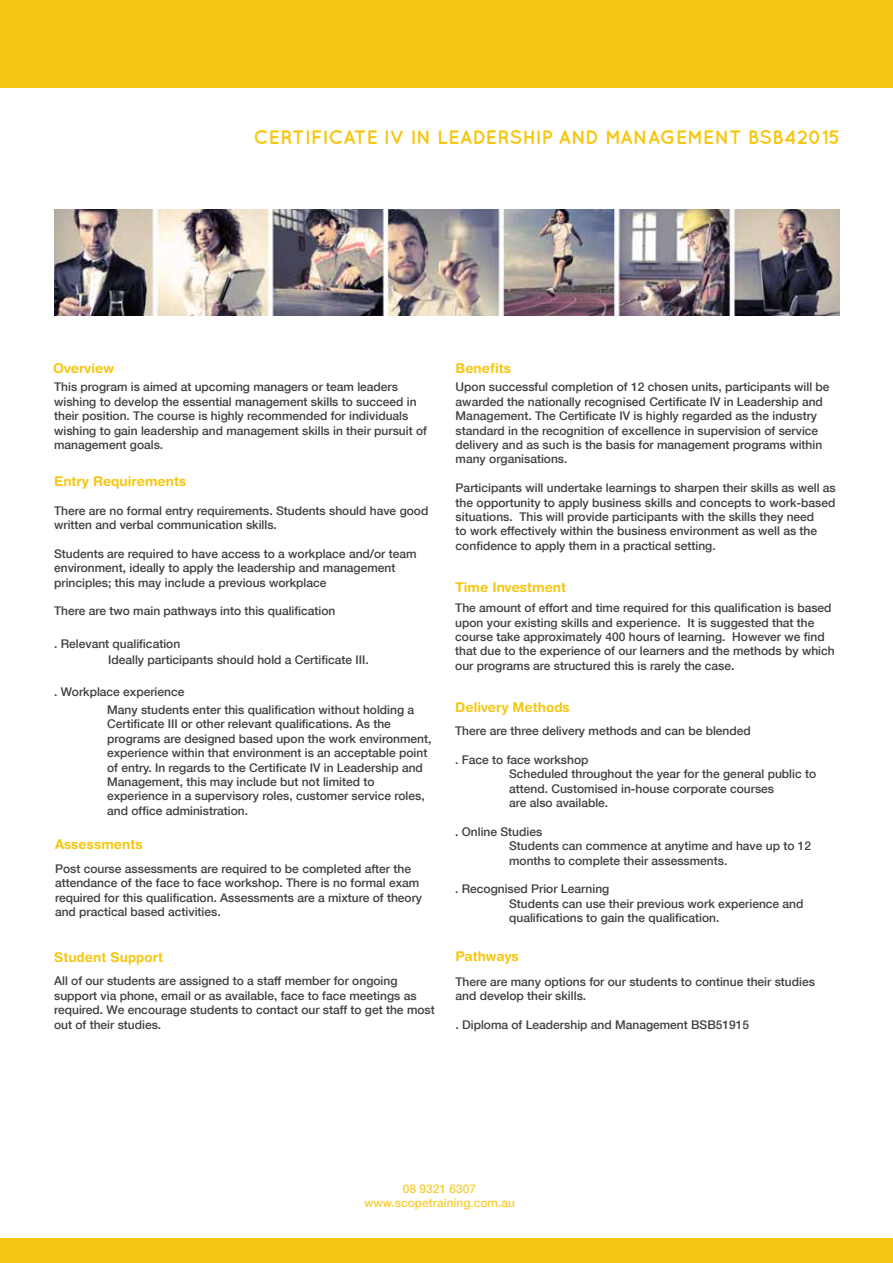
<style>
.page{position:relative;width:893px;height:1263px;background:#fff}
.page>*{position:absolute;margin:0;border:0;box-sizing:border-box;transform-origin:0 0}
.t1{font:700 19.5px "Quicksand";color:#f5c714}
.t2{font:700 13.5px "Helvetica Rounded";color:#f5c714}
.t3{font:500 12px/14.4px "Helvetica Neue LT Com";color:#414042}
.t4{font:500 12px/14.4px "Helvetica Neue LT Com";color:#f7cc35;text-align:center}
</style>
<div class="page">
<div style="left:0;top:1238px;width:893px;height:25px;background:#f5c714"></div>
<div style="left:0;top:0;width:893px;height:87px;background:#f5c714"></div>
<img style="left:54px;top:209px;width:785px;height:106px">
<p class="t2" style="left:53px;top:360px;width:62px">Overview</p>
<h1 class="t1" style="left:253px;top:125px;width:588px">CERTIFICATE IV IN LEADERSHIP AND MANAGEMENT BSB42015</h1>
<p class="t2" style="left:456px;top:360px;width:57px">Benefits</p>
<p class="t3" style="left:54px;top:380px;width:374px">This program is aimed at upcoming managers or team leaders wishing to develop the essential management skills to succeed in their position. The course is highly recommended for individuals wishing to gain leadership and management skills in their pursuit of management goals.</p>
<p class="t2" style="left:54px;top:473px;width:134px">Entry Requirements</p>
<p class="t3" style="left:54px;top:503px;width:376px">There are no formal entry requirements. Students should have good written and verbal communication skills.</p>
<p class="t3" style="left:54px;top:546px;width:364px">Students are required to have access to a workplace and/or team environment, ideally to apply the leadership and management principles; this may include a previous workplace</p>
<p class="t3" style="left:54px;top:604px;width:283px">There are two main pathways into this qualification</p>
<p class="t3" style="left:108px;top:635px;width:262px;line-height:16.2px;text-indent:-54px">. Relevant qualification<br>Ideally participants should hold a Certificate III.</p>
<p class="t3" style="left:54px;top:685px;width:132px">. Workplace experience</p>
<p class="t3" style="left:107px;top:702px;width:326px">Many students enter this qualification without holding a Certificate III or other relevant qualifications. As the programs are designed based upon the work environment, experience within that environment is an acceptable point of entry. In regards to the Certificate IV in Leadership and Management, this may include but not limited to experience in a supervisory roles, customer service roles, and office administration.</p>
<p class="t2" style="left:55px;top:836px;width:89px">Assessments</p>
<p class="t3" style="left:55px;top:861px;width:369px">Post course assessments are required to be completed after the attendance of the face to face workshop. There is no formal exam required for this qualification. Assessments are a mixture of theory and practical based activities.</p>
<p class="t2" style="left:54px;top:948px;width:111px">Student Support</p>
<p class="t3" style="left:54px;top:974px;width:382px">All of our students are assigned to a staff member for ongoing support via phone, email or as available, face to face meetings as required. We encourage students to contact our staff to get the most out of their studies.</p>
<p class="t3" style="left:456px;top:380px;width:375px">Upon successful completion of 12 chosen units, participants will be awarded the nationally recognised Certificate IV in Leadership and Management. The Certificate IV is highly regarded as the industry standard in the recognition of excellence in supervision of service delivery and as such is the basis for management programs within many organisations.</p>
<p class="t3" style="left:456px;top:481px;width:382px">Participants will undertake learnings to sharpen their skills as well as the opportunity to apply business skills and concepts to work-based situations. This will provide participants with the skills they need<br>to work effectively within the business environment as well as the confidence to apply them in a practical setting.</p>
<p class="t2" style="left:455px;top:578px;width:112px">Time Investment</p>
<p class="t3" style="left:455px;top:600px;width:381px">The amount of effort and time required for this qualification is based upon your existing skills and experience. It is suggested that the course take approximately 400 hours of learning. However we find that due to the experience of our learners and the methods by which our programs are structured this is rarely the case.</p>
<p class="t2" style="left:455px;top:699px;width:116px">Delivery Methods</p>
<p class="t3" style="left:455px;top:723px;width:297px">There are three delivery methods and can be blended</p>
<p class="t3" style="left:509px;top:752px;width:308px;text-indent:-54px">. Face to face workshop<br>Scheduled throughout the year for the general public to attend. Customised in-house corporate courses<br>are also available.</p>
<p class="t3" style="left:509px;top:824px;width:304px;text-indent:-54px">. Online Studies<br>Students can commence at anytime and have up to 12 months to complete their assessments.</p>
<p class="t3" style="left:509px;top:882px;width:296px;text-indent:-54px">. Recognised Prior Learning<br>Students can use their previous work experience and qualifications to gain the qualification.</p>
<p class="t2" style="left:455px;top:948px;width:65px">Pathways</p>
<p class="t3" style="left:455px;top:974px;width:361px">There are many options for our students to continue their studies and develop their skills.</p>
<p class="t3" style="left:455px;top:1017px;width:295px">. Diploma of Leadership and Management BSB51915</p>
<p class="t4" style="left:364px;top:1181px;width:152px">08 9321 6307 www.scopetraining.com.au</p>
</div>
